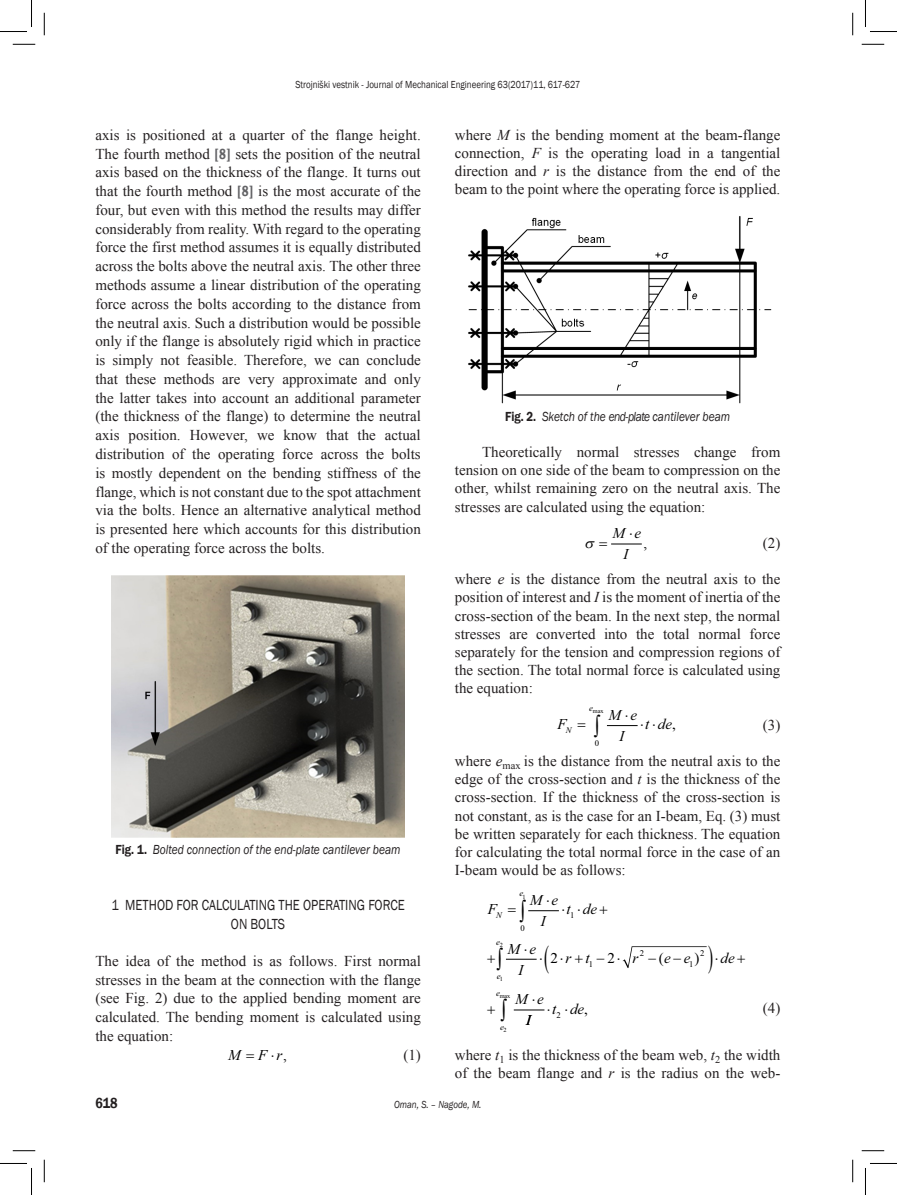
<style>
.page{position:relative;width:897px;height:1195px;background:#fff}
.page>*{position:absolute;margin:0;border:0;box-sizing:border-box;transform-origin:0 0}
.t1{font:15px/18.8px "Times New Roman";color:#231f20;text-align:justify}
.t2{font:15px/18.8px "Franklin Gothic";color:#231f20;text-align:center;scale:.85 1}
.t3{font:italic 15px/21.1px "Times New Roman";color:#000;text-align:center}
.t4{font:15px "Times New Roman";color:#000}
.t5{font:600 15px "Franklin Gothic";color:#231f20;scale:.85 1}
.t6{font:italic 13.5px "Franklin Gothic";color:#231f20;scale:.85 1}
.t7{font:10.5px "Franklin Gothic";color:#231f20;scale:.85 1}
.t8{font:italic 10.5px "Franklin Gothic";color:#231f20;scale:.85 1}
.t9{font:italic 8.7px "Times New Roman";color:#000}
.t10{font:8.7px "Times New Roman";color:#000}
.t11{font:6.3px "Times New Roman";letter-spacing:-.015em;color:#000}
.s1{font-family:"Franklin Gothic";font-weight:600;font-stretch:condensed;color:#636366}
.s2{font-weight:600;font-style:normal}
.s3{font-style:normal}
.s4{font-style:italic}
</style>
<div class="page">
<img style="left:112px;top:575px;width:292px;height:261px">
<img style="left:468px;top:216px;width:304px;height:188px">
<hr style="left:611px;top:543px;width:30px;height:1px;background:#000">
<hr style="left:607px;top:725px;width:30px;height:1px;background:#000">
<hr style="left:528px;top:910px;width:31px;height:1px;background:#000">
<hr style="left:506px;top:958px;width:30px;height:1px;background:#000">
<hr style="left:513px;top:1009px;width:31px;height:1px;background:#000">
<svg style="left:13px;top:44px;width:22px;height:1px"></svg>
<svg style="left:861px;top:44px;width:23px;height:1px"></svg>
<svg style="left:13px;top:1150px;width:22px;height:1px"></svg>
<svg style="left:861px;top:1150px;width:23px;height:1px"></svg>
<svg style="left:44px;top:13px;width:1px;height:22px"></svg>
<svg style="left:44px;top:1159px;width:1px;height:22px"></svg>
<svg style="left:852px;top:13px;width:1px;height:22px"></svg>
<svg style="left:852px;top:1159px;width:1px;height:22px"></svg>
<svg style="left:0;top:0;width:32px;height:32px"></svg>
<svg style="left:0;top:1163px;width:32px;height:31px"></svg>
<svg style="left:865px;top:0;width:31px;height:32px"></svg>
<svg style="left:865px;top:1163px;width:31px;height:31px"></svg>
<svg style="left:622px;top:946px;width:85px;height:22px"></svg>
<p class="t7" style="left:295px;top:78px;width:336px">Strojniški vestnik - Journal of Mechanical Engineering 63(2017)11, 617-627</p>
<p class="t1" style="left:95px;top:125px;width:327px">axis is positioned at a quarter of the flange height.<br>The fourth method <span class="s1">[8]</span> sets the position of the neutral axis based on the thickness of the flange. It turns out that the fourth method <span class="s1">[8]</span> is the most accurate of the four, but even with this method the results may differ considerably from reality. With regard to the operating force the first method assumes it is equally distributed across the bolts above the neutral axis. The other three methods assume a linear distribution of the operating force across the bolts according to the distance from the neutral axis. Such a distribution would be possible only if the flange is absolutely rigid which in practice is simply not feasible. Therefore, we can conclude that these methods are very approximate and only the latter takes into account an additional parameter (the thickness of the flange) to determine the neutral axis position. However, we know that the actual distribution of the operating force across the bolts is mostly dependent on the bending stiffness of the flange, which is not constant due to the spot attachment via the bolts. Hence an alternative analytical method is presented here which accounts for this distribution of the operating force across the bolts.</p>
<p class="t6" style="left:115px;top:840px;width:337px"><span class="s2">Fig. 1.</span> Bolted connection of the end-plate cantilever beam</p>
<p class="t2" style="left:111px;top:896px;width:346px">1 METHOD FOR CALCULATING THE OPERATING FORCE<br>ON BOLTS</p>
<p class="t1" style="left:95px;top:950px;width:327px">The idea of the method is as follows. First normal</p>
<p class="t1" style="left:95px;top:969px;width:327px">stresses in the beam at the connection with the flange</p>
<p class="t1" style="left:95px;top:988px;width:327px">(see Fig. 2) due to the applied bending moment are</p>
<p class="t1" style="left:95px;top:1006px;width:327px">calculated. The bending moment is calculated using</p>
<p class="t1" style="left:95px;top:1025px;width:79px">the equation:</p>
<p class="t3" style="left:228px;top:1043px;width:61px">M F⋅r<span class="s3">,</span></p>
<p class="t1" style="left:403px;top:1044px;width:19px">(1)</p>
<p class="t1" style="left:455px;top:125px;width:327px;line-height:18.1px">where <span class="s4">M</span> is the bending moment at the beam-flange connection, <span class="s4">F</span> is the operating load in a tangential direction and <span class="s4">r</span> is the distance from the end of the beam to the point where the operating force is applied.</p>
<p class="t6" style="left:505px;top:407px;width:266px"><span class="s2">Fig. 2.</span> Sketch of the end-plate cantilever beam</p>
<p class="t1" style="left:455px;top:442px;width:327px;line-height:18.1px;text-indent:27px">Theoretically normal stresses change from tension on one side of the beam to compression on the other, whilst remaining zero on the neutral axis. The stresses are calculated using the equation:</p>
<p class="t3" style="left:612px;top:522px;width:30px">M e⋅<br>I</p>
<p class="t4" style="left:643px;top:532px;width:5px">,</p>
<p class="t1" style="left:762px;top:533px;width:19px">(2)</p>
<p class="t1" style="left:455px;top:569px;width:327px;line-height:18.1px">where <span class="s4">e</span> is the distance from the neutral axis to the position of interest and <span class="s4">I</span> is the moment of inertia of the cross-section of the beam. In the next step, the normal stresses are converted into the total normal force separately for the tension and compression regions of the section. The total normal force is calculated using the equation:</p>
<p class="t3" style="left:557px;top:713px;width:11px">F</p>
<p class="t3" style="left:608px;top:703px;width:30px">M e<br>I</p>
<p class="t3" style="left:645px;top:713px;width:32px">t de<span class="s3">,</span></p>
<p class="t9" style="left:589px;top:702px;width:5px">e</p>
<p class="t11" style="left:593px;top:709px;width:12px">max</p>
<p class="t1" style="left:762px;top:714px;width:19px">(3)</p>
<p class="t1" style="left:455px;top:751px;width:327px;line-height:18.1px">where <span class="s4">e</span><sub>max</sub> is the distance from the neutral axis to the edge of the cross-section and <span class="s4">t</span> is the thickness of the cross-section. If the thickness of the cross-section is not constant, as is the case for an I-beam, Eq. (3) must be written separately for each thickness. The equation for calculating the total normal force in the case of an I-beam would be as follows:</p>
<p class="t3" style="left:487px;top:898px;width:11px">F</p>
<p class="t3" style="left:529px;top:888px;width:30px">M e<br>I</p>
<p class="t3" style="left:566px;top:898px;width:32px">t de</p>
<p class="t3" style="left:507px;top:937px;width:30px">M e<br>I</p>
<p class="t3" style="left:539px;top:946px;width:52px">⋅ ⋅r t</p>
<p class="t3" style="left:632px;top:946px;width:7px">r</p>
<p class="t4" style="left:658px;top:952px;width:42px">(<span class="s4">e e</span>)</p>
<p class="t3" style="left:714px;top:946px;width:21px">⋅de</p>
<p class="t3" style="left:515px;top:988px;width:30px">M e</p>
<p class="t9" style="left:565px;top:724px;width:7px">N</p>
<p class="t10" style="left:594px;top:739px;width:6px">0</p>
<p class="t9" style="left:519px;top:887px;width:5px">e</p>
<p class="t11" style="left:522px;top:894px;width:5px">1</p>
<p class="t10" style="left:570px;top:912px;width:6px">1</p>
<p class="t9" style="left:496px;top:909px;width:7px">N</p>
<p class="t10" style="left:520px;top:924px;width:6px">0</p>
<p class="t9" style="left:496px;top:935px;width:5px">e</p>
<p class="t11" style="left:499px;top:942px;width:5px">2</p>
<p class="t10" style="left:639px;top:950px;width:6px">2</p>
<p class="t10" style="left:700px;top:950px;width:6px">2</p>
<p class="t4" style="left:550px;top:952px;width:9px">2</p>
<p class="t4" style="left:607px;top:952px;width:9px">2</p>
<p class="t10" style="left:588px;top:960px;width:6px">1</p>
<p class="t10" style="left:689px;top:960px;width:6px">1</p>
<p class="t9" style="left:496px;top:969px;width:5px">e</p>
<p class="t11" style="left:499px;top:976px;width:5px">1</p>
<p class="t9" style="left:496px;top:986px;width:5px">e</p>
<p class="t11" style="left:499px;top:993px;width:12px">max</p>
<p class="t1" style="left:762px;top:997px;width:19px">(4)</p>
<p class="t1" style="left:455px;top:1045px;width:327px;line-height:18.1px">where <span class="s4">t</span><sub>1</sub> is the thickness of the beam web, <span class="s4">t</span><sub>2</sub> the width of the beam flange and <span class="s4">r</span> is the radius on the web-</p>
<p class="t3" style="left:552px;top:997px;width:37px">t de<span class="s3">,</span></p>
<p class="t10" style="left:556px;top:1011px;width:6px">2</p>
<p class="t3" style="left:526px;top:1009px;width:6px">I</p>
<p class="t9" style="left:500px;top:1020px;width:5px">e</p>
<p class="t11" style="left:503px;top:1027px;width:5px">2</p>
<p class="t5" style="left:95px;top:1093px;width:28px">618</p>
<p class="t8" style="left:394px;top:1097px;width:104px">Oman, S. – Nagode, M.</p>
</div>
